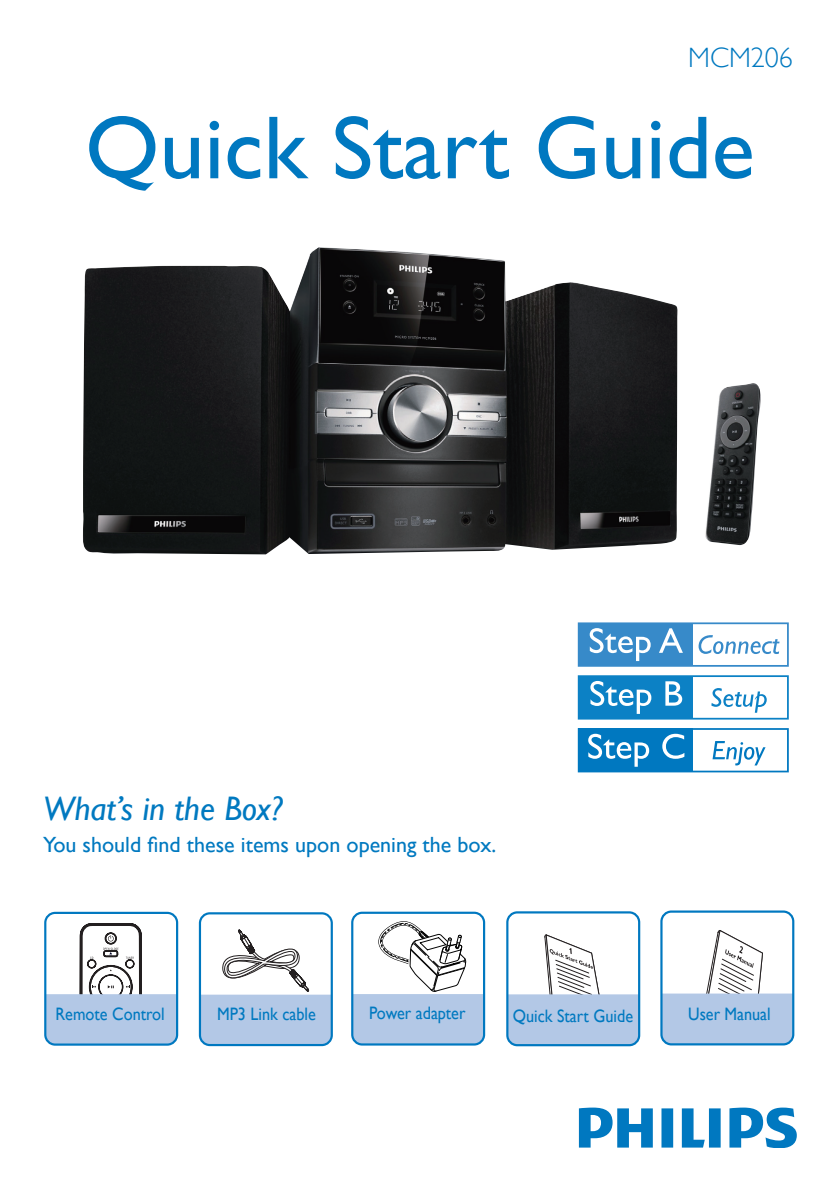
<style>
.page{position:relative;width:840px;height:1191px;background:#fff}
.page>*{position:absolute;margin:0;border:0;box-sizing:border-box;transform-origin:0 0}
.t1{font:90px "Gill Sans Alt One WGL";color:#0078c0}
.t2{font:italic 34px "Gill Sans Alt One WGL";color:#0079c0}
.t3{font:28px "Gill Sans Alt One WGL Light";color:#0079c0}
.t4{font:22px "Gill Sans Alt One WGL";color:#0079c0}
.t5{font:18px "Gill Sans Alt One WGL";color:#0079c0;scale:.9 1}
</style>
<div class="page">
<svg style="left:578px;top:1107px;width:218px;height:40px"></svg>
<div style="left:578px;top:623px;width:114px;height:43px;background:#378ac9"></div>
<div style="left:577px;top:622px;width:211px;height:44px;border:2px solid #378ac9"></div>
<svg style="left:698px;top:635px;width:81px;height:19px"></svg>
<svg style="left:589px;top:628px;width:61px;height:33px"></svg>
<svg style="left:659px;top:628px;width:23px;height:25px"></svg>
<div style="left:578px;top:729px;width:114px;height:42px;background:#0078c0"></div>
<div style="left:577px;top:728px;width:211px;height:44px;border:2px solid #0078c0"></div>
<svg style="left:588px;top:734px;width:60px;height:32px"></svg>
<svg style="left:662px;top:734px;width:22px;height:25px"></svg>
<svg style="left:712px;top:741px;width:53px;height:24px"></svg>
<div style="left:578px;top:676px;width:114px;height:42px;background:#0c81c5"></div>
<div style="left:577px;top:675px;width:211px;height:44px;border:2px solid #0c81c5"></div>
<svg style="left:590px;top:681px;width:61px;height:33px"></svg>
<svg style="left:665px;top:681px;width:16px;height:24px"></svg>
<svg style="left:711px;top:688px;width:55px;height:24px"></svg>
<svg style="left:45px;top:923px;width:132px;height:121px"></svg>
<div style="left:44px;top:911px;width:134px;height:134px;border:2px solid #0078c0;border-radius:10px"></div>
<svg style="left:509px;top:934px;width:130px;height:111px"></svg>
<div style="left:506px;top:911px;width:134px;height:135px;border:2px solid #0078c0;border-radius:10px"></div>
<svg style="left:663px;top:930px;width:129px;height:114px"></svg>
<div style="left:660px;top:910px;width:133px;height:135px;border:2px solid #0078c0;border-radius:10px"></div>
<div style="left:351px;top:911px;width:134px;height:134px;border:2px solid #0078c0;border-radius:10px"></div>
<svg style="left:352px;top:913px;width:132px;height:131px"></svg>
<svg style="left:200px;top:929px;width:130px;height:114px"></svg>
<div style="left:199px;top:912px;width:134px;height:134px;border:2px solid #0078c0;border-radius:10px"></div>
<img style="left:83px;top:247px;width:677px;height:307px">
<h3 class="t3" style="left:687px;top:39px;width:106px">MCM206</h3>
<h1 class="t1" style="left:85px;top:86px;width:670px">Quick Start Guide</h1>
<h2 class="t2" style="left:43px;top:785px;width:241px">What’s in the Box?</h2>
<p class="t4" style="left:43px;top:829px;width:454px">You should find these items upon opening the box.</p>
<p class="t5" style="left:55px;top:1002px;width:123px">Remote Control</p>
<p class="t5" style="left:217px;top:1001px;width:111px">MP3 Link cable</p>
<p class="t5" style="left:369px;top:1000px;width:108px">Power adapter</p>
<p class="t5" style="left:512px;top:1003px;width:135px">Quick Start Guide</p>
<p class="t5" style="left:687px;top:1002px;width:93px">User Manual</p>
</div>
